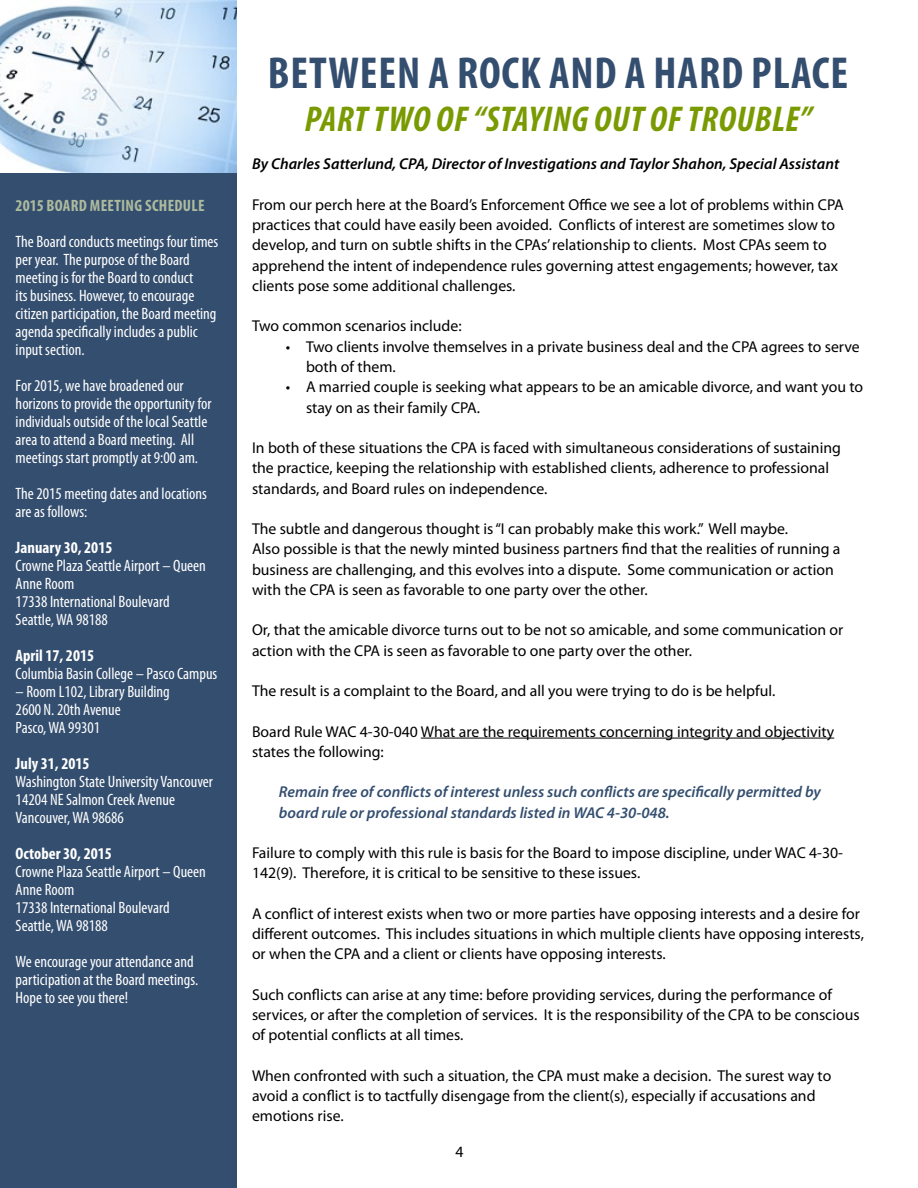
<style>
.page{position:relative;width:918px;height:1188px;background:#fff}
.page>*{position:absolute;margin:0;border:0;box-sizing:border-box;transform-origin:0 0}
.t1{font:700 condensed 45px "Myriad Pro";letter-spacing:.02em;color:#344e6f}
.t2{font:italic 700 condensed 36px "Myriad Pro";letter-spacing:.02em;color:#799a00}
.t3{font:condensed 16.5px/18px "Myriad Pro";color:#fff}
.t4{font:700 condensed 16.5px "Myriad Pro";color:#fff}
.t5{font:700 condensed 16.5px "Myriad Pro";letter-spacing:.02em;color:#adba9d}
.t6{font:15.75px/20.2px "Myriad Pro";color:#000}
.t7{font:italic 600 15.75px/20.2px "Myriad Pro";color:#344e6f}
.t8{font:italic 600 15.75px "Myriad Pro";color:#000}
</style>
<div class="page">
<div style="left:0;top:0;width:237px;height:1188px;background:#344e6f"></div>
<hr style="left:421px;top:738px;width:413px;height:1px;background:#000">
<img style="left:0;top:0;width:237px;height:173px">
<p class="t5" style="left:16px;top:195px;width:191px">2015 BOARD MEETING SCHEDULE</p>
<p class="t3" style="left:16px;top:232px;width:204px">The Board conducts meetings four times per year. The purpose of the Board meeting is for the Board to conduct<br>its business. However, to encourage citizen participation, the Board meeting agenda specifically includes a public input section.</p>
<p class="t3" style="left:16px;top:376px;width:198px">For 2015, we have broadened our horizons to provide the opportunity for individuals outside of the local Seattle area to attend a Board meeting. All meetings start promptly at 9:00 am.</p>
<p class="t3" style="left:16px;top:484px;width:193px">The 2015 meeting dates and locations are as follows:</p>
<p class="t4" style="left:16px;top:537px;width:98px">January 30, 2015</p>
<p class="t3" style="left:16px;top:556px;width:192px">Crowne Plaza Seattle Airport – Queen<br>Anne Room<br>17338 International Boulevard<br>Seattle, WA 98188</p>
<p class="t4" style="left:16px;top:645px;width:80px">April 17, 2015</p>
<p class="t3" style="left:16px;top:664px;width:203px">Columbia Basin College – Pasco Campus</p>
<p class="t3" style="left:16px;top:682px;width:156px">– Room L102, Library Building<br>2600 N. 20th Avenue<br>Pasco, WA 99301</p>
<p class="t4" style="left:16px;top:753px;width:75px">July 31, 2015</p>
<p class="t3" style="left:16px;top:772px;width:199px">Washington State University Vancouver<br>14204 NE Salmon Creek Avenue<br>Vancouver, WA 98686</p>
<p class="t4" style="left:16px;top:843px;width:98px">October 30, 2015</p>
<p class="t3" style="left:16px;top:862px;width:192px">Crowne Plaza Seattle Airport – Queen<br>Anne Room<br>17338 International Boulevard<br>Seattle, WA 98188</p>
<p class="t3" style="left:16px;top:953px;width:184px">We encourage your attendance and participation at the Board meetings.<br>Hope to see you there!</p>
<h1 class="t1" style="left:268px;top:45px;width:582px">BETWEEN A ROCK AND A HARD PLACE</h1>
<h2 class="t2" style="left:305px;top:97px;width:508px">PART TWO OF “STAYING OUT OF TROUBLE”</h2>
<p class="t8" style="left:252px;top:154px;width:589px">By Charles Satterlund, CPA, Director of Investigations and Taylor Shahon, Special Assistant</p>
<p class="t6" style="left:252px;top:194px;width:593px">From our perch here at the Board’s Enforcement Office we see a lot of problems within CPA practices that could have easily been avoided. Conflicts of interest are sometimes slow to develop, and turn on subtle shifts in the CPAs’ relationship to clients. Most CPAs seem to apprehend the intent of independence rules governing attest engagements; however, tax clients pose some additional challenges.</p>
<p class="t6" style="left:252px;top:316px;width:211px">Two common scenarios include:</p>
<p class="t6" style="left:306px;top:336px;width:555px;text-indent:-20px">• Two clients involve themselves in a private business deal and the CPA agrees to serve both of them.</p>
<p class="t6" style="left:306px;top:377px;width:559px;text-indent:-20px">• A married couple is seeking what appears to be an amicable divorce, and want you to stay on as their family CPA.</p>
<p class="t6" style="left:252px;top:437px;width:590px">In both of these situations the CPA is faced with simultaneous considerations of sustaining the practice, keeping the relationship with established clients, adherence to professional standards, and Board rules on independence.</p>
<p class="t6" style="left:252px;top:518px;width:590px">The subtle and dangerous thought is “I can probably make this work.” Well maybe.<br>Also possible is that the newly minted business partners find that the realities of running a business are challenging, and this evolves into a dispute. Some communication or action with the CPA is seen as favorable to one party over the other.</p>
<p class="t6" style="left:252px;top:620px;width:593px">Or, that the amicable divorce turns out to be not so amicable, and some communication or action with the CPA is seen as favorable to one party over the other.</p>
<p class="t6" style="left:252px;top:680px;width:525px">The result is a complaint to the Board, and all you were trying to do is be helpful.</p>
<p class="t6" style="left:252px;top:721px;width:584px">Board Rule WAC 4-30-040 What are the requirements concerning integrity and objectivity states the following:</p>
<p class="t7" style="left:279px;top:781px;width:543px">Remain free of conflicts of interest unless such conflicts are specifically permitted by board rule or professional standards listed in WAC 4-30-048.</p>
<p class="t6" style="left:252px;top:842px;width:593px">Failure to comply with this rule is basis for the Board to impose discipline, under WAC 4-30-<br>142(9). Therefore, it is critical to be sensitive to these issues.</p>
<p class="t6" style="left:252px;top:903px;width:613px">A conflict of interest exists when two or more parties have opposing interests and a desire for different outcomes. This includes situations in which multiple clients have opposing interests, or when the CPA and a client or clients have opposing interests.</p>
<p class="t6" style="left:252px;top:984px;width:609px">Such conflicts can arise at any time: before providing services, during the performance of services, or after the completion of services. It is the responsibility of the CPA to be conscious of potential conflicts at all times.</p>
<p class="t6" style="left:252px;top:1065px;width:581px">When confronted with such a situation, the CPA must make a decision. The surest way to avoid a conflict is to tactfully disengage from the client(s), especially if accusations and emotions rise.</p>
<p class="t6" style="left:456px;top:1141px;width:10px">4</p>
</div>
